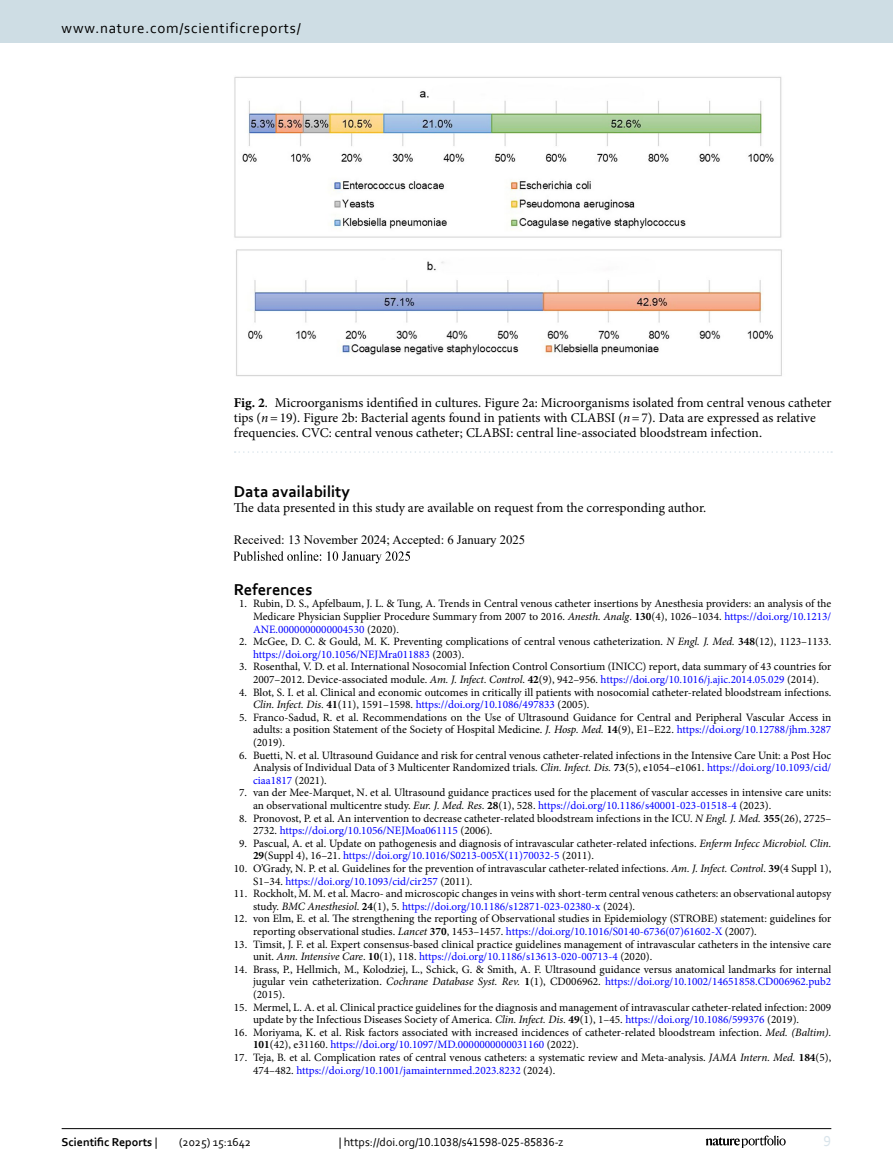
<style>
.page{position:relative;width:893px;height:1174px;background:#fff}
.page>*{position:absolute;margin:0;border:0;box-sizing:border-box;transform-origin:0 0}
.Endmatter_Heading{font:700 16.5px "Corbel";color:#000}
.Literatur_Heading{font:700 16.5px "Corbel";color:#000}
.t1{font:15px "Corbel";letter-spacing:.05em;color:#000}
.t2{font:15px "Corbel";color:#d9e4eb}
.Figure_Caption{font:13.5px/15px "Minion Pro";color:#000}
.Data_Availability{font:13.5px "Minion Pro";letter-spacing:-.005em;color:#000}
.Article_History{font:12.75px "Times New Roman";color:#000}
.t3{font:12px "Corbel";color:#000}
.t4{font:700 12px "Corbel";color:#000}
.Literatur_Entry_1-99{font:11.25px/12.6px "Minion Pro";color:#000}
.s1{font-weight:700}
.s2{font-style:italic}
.s3{color:#00f}
.s4{font-weight:400}
</style>
<div class="page">
<img style="left:234px;top:551px;width:176px;height:13px">
<img style="left:234px;top:76px;width:548px;height:300px">
<svg style="left:235px;top:451px;width:597px;height:2px"></svg>
<hr style="left:62px;top:1128px;width:769px;height:1px;background:#000">
<svg style="left:706px;top:1135px;width:80px;height:12px"></svg>
<div style="left:0;top:0;width:893px;height:43px;background:#cedde4"></div>
<h2 class="t1" style="left:62px;top:18px;width:241px">www.nature.com/scientificreports/</h2>
<p class="Figure_Caption" style="left:234px;top:395px;width:599px"><span class="s1">Fig. 2</span>. Microorganisms identified in cultures. Figure 2a: Microorganisms isolated from central venous catheter tips (<span class="s2">n</span>=19). Figure 2b: Bacterial agents found in patients with CLABSI (<span class="s2">n</span>=7). Data are expressed as relative frequencies. CVC: central venous catheter; CLABSI: central line-associated bloodstream infection.</p>
<p class="Endmatter_Heading" style="left:234px;top:481px;width:118px">Data availability</p>
<p class="Data_Availability" style="left:234px;top:499px;width:474px">The data presented in this study are available on request from the corresponding author.</p>
<p class="Article_History" style="left:234px;top:530px;width:293px">Received: 13 November 2024; Accepted: 6 January 2025</p>
<p class="Literatur_Heading" style="left:234px;top:579px;width:80px">References</p>
<p class="Literatur_Entry_1-99" style="left:253px;top:597px;width:580px;text-align:justify;text-indent:-14px">1. Rubin, D. S., Apfelbaum, J. L. &amp; Tung, A. Trends in Central venous catheter insertions by Anesthesia providers: an analysis of the Medicare Physician Supplier Procedure Summary from 2007 to 2016. <span class="s2">Anesth. Analg</span>. <span class="s1">130</span>(4), 1026–1034. <span class="s3">https://doi.org/10.1213/ ANE.0000000000004530</span> (2020).</p>
<p class="Literatur_Entry_1-99" style="left:253px;top:635px;width:580px;text-indent:-14px">2. McGee, D. C. &amp; Gould, M. K. Preventing complications of central venous catheterization. <span class="s2">N Engl. J. Med.</span> <span class="s1">348</span>(12), 1123–1133. <span class="s3">https://doi.org/10.1056/NEJMra011883</span> (2003).</p>
<p class="Literatur_Entry_1-99" style="left:239px;top:660px;width:594px;text-align:center">3. Rosenthal, V. D. et al. International Nosocomial Infection Control Consortium (INICC) report, data summary of 43 countries for<br>2007–2012. Device-associated module. <span class="s2">Am. J. Infect. Control</span>. <span class="s1">42</span>(9), 942–956. <span class="s3">https://doi.org/10.1016/j.ajic.2014.05.029</span> (2014).</p>
<p class="Literatur_Entry_1-99" style="left:253px;top:685px;width:580px;text-indent:-14px">4. Blot, S. I. et al. Clinical and economic outcomes in critically ill patients with nosocomial catheter-related bloodstream infections.<br><span class="s2">Clin. Infect. Dis.</span> <span class="s1">41</span>(11), 1591–1598. <span class="s3">https://doi.org/10.1086/497833</span> (2005).</p>
<p class="Literatur_Entry_1-99" style="left:253px;top:711px;width:580px;text-align:justify;text-indent:-14px">5. Franco-Sadud, R. et al. Recommendations on the Use of Ultrasound Guidance for Central and Peripheral Vascular Access in adults: a position Statement of the Society of Hospital Medicine. <span class="s2">J. Hosp. Med.</span> <span class="s1">14</span>(9), E1–E22. <span class="s3">https://doi.org/10.12788/jhm.3287 </span>(2019).</p>
<p class="Literatur_Entry_1-99" style="left:253px;top:748px;width:580px;text-align:justify;text-indent:-14px">6. Buetti, N. et al. Ultrasound Guidance and risk for central venous catheter-related infections in the Intensive Care Unit: a Post Hoc Analysis of Individual Data of 3 Multicenter Randomized trials. <span class="s2">Clin. Infect. Dis.</span> <span class="s1">73</span>(5), e1054–e1061. <span class="s3">https://doi.org/10.1093/cid/ ciaa1817</span> (2021).</p>
<p class="Literatur_Entry_1-99" style="left:253px;top:786px;width:580px;text-indent:-14px">7. van der Mee-Marquet, N. et al. Ultrasound guidance practices used for the placement of vascular accesses in intensive care units: an observational multicentre study. <span class="s2">Eur. J. Med. Res.</span> <span class="s1">28</span>(1), 528. <span class="s3">https://doi.org/10.1186/s40001-023-01518-4</span> (2023).</p>
<p class="Literatur_Entry_1-99" style="left:253px;top:811px;width:580px;text-indent:-14px">8. Pronovost, P. et al. An intervention to decrease catheter-related bloodstream infections in the ICU. <span class="s2">N Engl. J. Med.</span> <span class="s1">355</span>(26), 2725–<br>2732. <span class="s3">https://doi.org/10.1056/NEJMoa061115</span> (2006).</p>
<p class="Literatur_Entry_1-99" style="left:253px;top:837px;width:580px;text-indent:-14px">9. Pascual, A. et al. Update on pathogenesis and diagnosis of intravascular catheter-related infections. <span class="s2">Enferm Infecc Microbiol. Clin.<br></span><span class="s1">29</span>(Suppl 4), 16–21. <span class="s3">https://doi.org/10.1016/S0213-005X(11)70032-5</span> (2011).</p>
<p class="Literatur_Entry_1-99" style="left:253px;top:862px;width:580px;text-indent:-19px">10. O’Grady, N. P. et al. Guidelines for the prevention of intravascular catheter-related infections. <span class="s2">Am. J. Infect. Control</span>. <span class="s1">39</span>(4 Suppl 1),<br>S1–34. <span class="s3">https://doi.org/10.1093/cid/cir257</span> (2011).</p>
<p class="Literatur_Entry_1-99" style="left:253px;top:887px;width:580px;text-indent:-19px">11. Rockholt, M. M. et al. Macro- and microscopic changes in veins with short-term central venous catheters: an observational autopsy study. <span class="s2">BMC Anesthesiol</span>. <span class="s1">24</span>(1), 5. <span class="s3">https://doi.org/10.1186/s12871-023-02380-x</span> (2024).</p>
<p class="Literatur_Entry_1-99" style="left:253px;top:912px;width:580px;text-indent:-19px">12. von Elm, E. et al. The strengthening the reporting of Observational studies in Epidemiology (STROBE) statement: guidelines for reporting observational studies. <span class="s2">Lancet</span> <span class="s1">370</span>, 1453–1457. <span class="s3">https://doi.org/10.1016/S0140-6736(07)61602-X</span> (2007).</p>
<p class="Literatur_Entry_1-99" style="left:253px;top:937px;width:580px;text-indent:-19px">13. Timsit, J. F. et al. Expert consensus-based clinical practice guidelines management of intravascular catheters in the intensive care unit. <span class="s2">Ann. Intensive Care</span>. <span class="s1">10</span>(1), 118. <span class="s3">https://doi.org/10.1186/s13613-020-00713-4</span> (2020).</p>
<p class="Literatur_Entry_1-99" style="left:253px;top:963px;width:580px;text-align:justify;text-indent:-19px">14. Brass, P., Hellmich, M., Kolodziej, L., Schick, G. &amp; Smith, A. F. Ultrasound guidance versus anatomical landmarks for internal jugular vein catheterization. <span class="s2">Cochrane Database Syst. Rev.</span> <span class="s1">1</span>(1), CD006962. <span class="s3">https://doi.org/10.1002/14651858.CD006962.pub2 </span>(2015).</p>
<p class="Literatur_Entry_1-99" style="left:253px;top:1000px;width:580px;text-indent:-19px">15. Mermel, L. A. et al. Clinical practice guidelines for the diagnosis and management of intravascular catheter-related infection: 2009 update by the Infectious Diseases Society of America. <span class="s2">Clin. Infect. Dis.</span> <span class="s1">49</span>(1), 1–45. <span class="s3">https://doi.org/10.1086/599376</span> (2019).</p>
<p class="Literatur_Entry_1-99" style="left:253px;top:1026px;width:580px;text-indent:-19px">16. Moriyama, K. et al. Risk factors associated with increased incidences of catheter-related bloodstream infection. <span class="s2">Med. (Baltim).<br></span><span class="s1">101</span>(42), e31160. <span class="s3">https://doi.org/10.1097/MD.0000000000031160</span> (2022).</p>
<p class="Literatur_Entry_1-99" style="left:253px;top:1051px;width:580px;text-indent:-19px">17. Teja, B. et al. Complication rates of central venous catheters: a systematic review and Meta-analysis. <span class="s2">JAMA Intern. Med.</span> <span class="s1">184</span>(5),<br>474–482. <span class="s3">https://doi.org/10.1001/jamainternmed.2023.8232</span> (2024).</p>
<p class="t4" style="left:62px;top:1134px;width:97px">Scientific Reports <span class="s4">|</span></p>
<p class="t3" style="left:179px;top:1134px;width:74px">(2025) 15:1642</p>
<p class="t3" style="left:339px;top:1134px;width:226px">| https://doi.org/10.1038/s41598-025-85836-z</p>
<h2 class="t2" style="left:824px;top:1132px;width:9px">9</h2>
</div>
